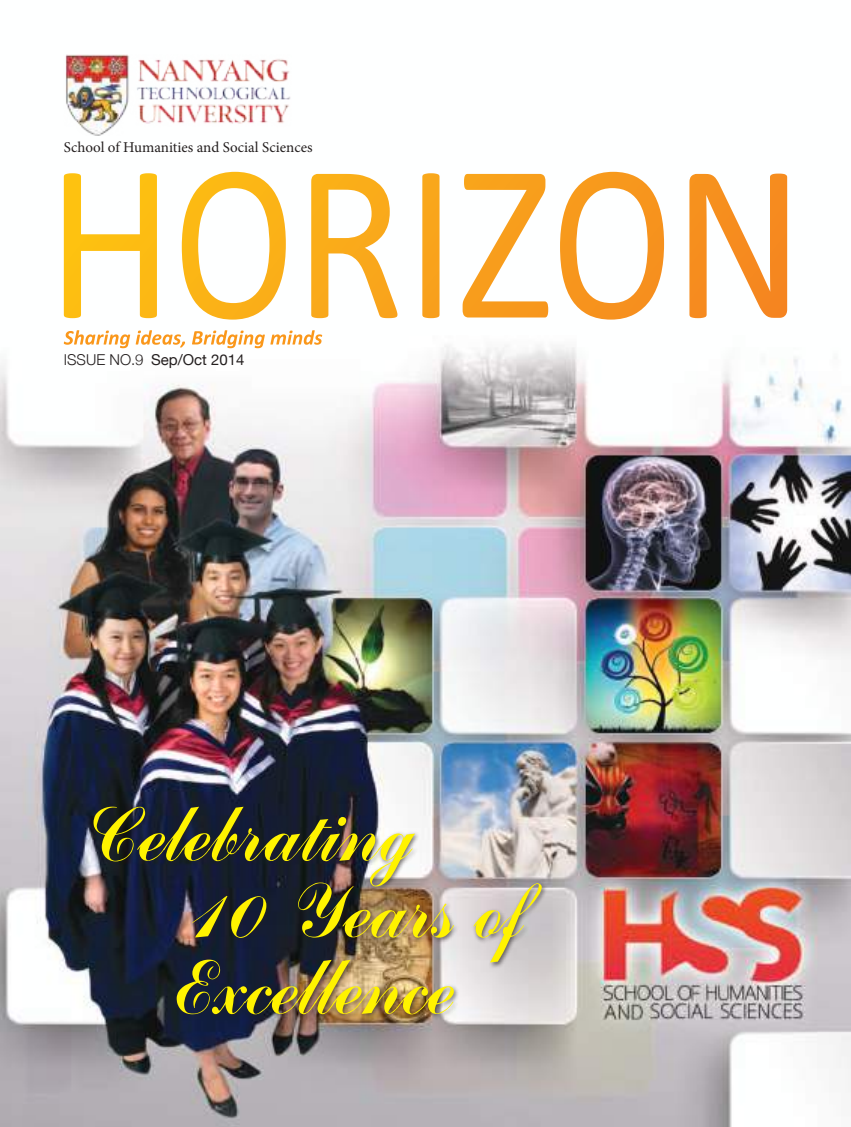
<style>
.page{position:relative;width:851px;height:1127px;background:#fff}
.page>*{position:absolute;margin:0;border:0;box-sizing:border-box;transform-origin:0 0}
.t1{font:72px/76.5px "Author";color:#fff300}
.t2{font:15px "Minion Pro";color:#241f1f}
.t3{font:15px "Helvetica Neue";color:#241f1f}
.s1{font-weight:300}
</style>
<div class="page">
<img style="left:0;top:135px;width:850px;height:992px">
<svg style="left:64px;top:330px;width:66px;height:18px"></svg>
<svg style="left:136px;top:330px;width:49px;height:17px"></svg>
<svg style="left:192px;top:330px;width:130px;height:18px"></svg>
<svg style="left:64px;top:173px;width:93px;height:145px"></svg>
<svg style="left:182px;top:172px;width:104px;height:148px"></svg>
<svg style="left:311px;top:174px;width:86px;height:144px"></svg>
<svg style="left:422px;top:173px;width:17px;height:145px;background:#f8a621"></svg>
<svg style="left:462px;top:174px;width:86px;height:143px"></svg>
<svg style="left:560px;top:172px;width:104px;height:148px"></svg>
<svg style="left:689px;top:174px;width:98px;height:144px"></svg>
<img style="left:65px;top:54px;width:226px;height:81px">
<div style="left:90px;top:804px;width:330px;height:88px;background:#241f1f;opacity:.65"></div>
<div style="left:189px;top:880px;width:358px;height:88px;background:#241f1f;opacity:.65"></div>
<div style="left:173px;top:957px;width:287px;height:63px;background:#241f1f;opacity:.65"></div>
<p class="t2" style="left:64px;top:137px;width:250px">School of Humanities and Social Sciences</p>
<p class="t3" style="left:64px;top:347px;width:182px"><span class="s1">ISSUE NO.9</span> Sep/Oct 2014</p>
<h1 class="t1" style="left:162px;top:803px;width:358px;text-indent:-92px">Celebrating<br>10 Years of<br>Excellence</h1>
</div>
